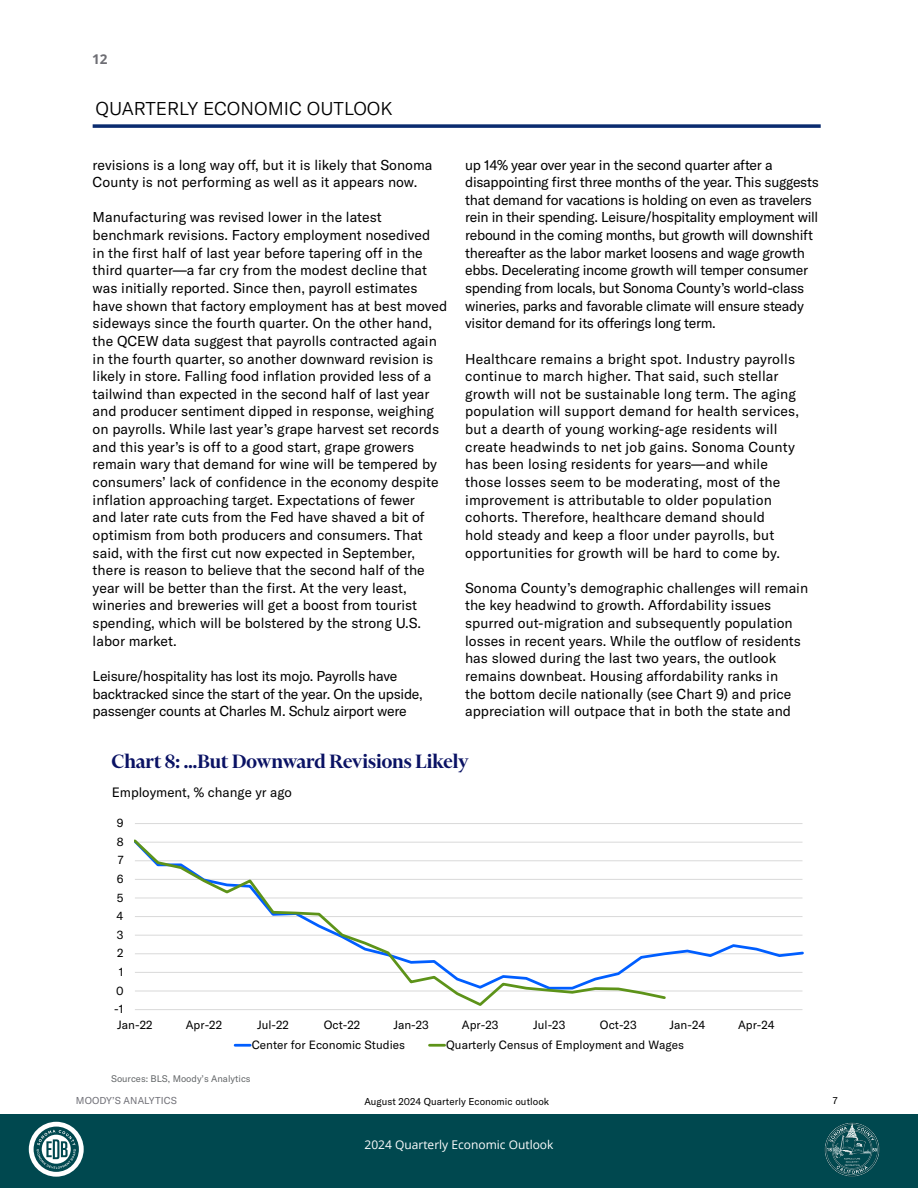
<style>
.page{position:relative;width:918px;height:1188px;background:#fff}
.page>*{position:absolute;margin:0;border:0;box-sizing:border-box;transform-origin:0 0}
.t1{font:600 22.05px "Financier Display";color:#0a1264}
.t2{font:300 18.3px "GT America";color:#000}
.t3{font:14.1px/17.7px "GT America";color:#000}
.t4{font:14.1px/17.7px "GT America";letter-spacing:-.02em;color:#000}
.t5{font:700 13.5px "Open Sans";color:#6e6e74}
.t6{font:13.35px "GT America";color:#000}
.t7{font:12px "Open Sans";color:#fff}
.t8{font:11.85px "GT America";color:#000}
.t9{font:9.9px "GT America";letter-spacing:.005em;color:#000}
.t10{font:9.9px "GT America";letter-spacing:.005em;color:#727279}
.t11{font:9.45px "GT America";color:#646769}
</style>
<div class="page">
<div style="left:0;top:1114px;width:918px;height:74px;background:#00484f"></div>
<svg style="left:29px;top:1122px;width:55px;height:55px"></svg>
<img style="left:824px;top:1122px;width:56px;height:55px">
<svg style="left:93px;top:124px;width:728px;height:4px;background:#26437f"></svg>
<hr style="left:135px;top:1009px;width:667px;height:1px;background:#d9d9d9">
<hr style="left:135px;top:991px;width:667px;height:1px;background:#d9d9d9">
<hr style="left:135px;top:823px;width:667px;height:1px;background:#d9d9d9">
<svg style="left:668px;top:841px;width:135px;height:150px"></svg>
<svg style="left:135px;top:839px;width:533px;height:167px"></svg>
<hr style="left:235px;top:1044px;width:15px;height:3px;background:#005eff">
<hr style="left:430px;top:1044px;width:15px;height:3px;background:#5d9319">
<p class="t5" style="left:92px;top:50px;width:17px">12</p>
<h2 class="t2" style="left:95px;top:98px;width:299px">QUARTERLY ECONOMIC OUTLOOK</h2>
<p class="t3" style="left:93px;top:156px;width:341px">revisions is a long way off, but it is likely that Sonoma<br>County is not performing as well as it appears now.</p>
<p class="t3" style="left:93px;top:209px;width:339px">Manufacturing was revised lower in the latest benchmark revisions. Factory employment nosedived in the first half of last year before tapering off in the third quarter—a far cry from the modest decline that was initially reported. Since then, payroll estimates</p>
<p class="t3" style="left:93px;top:314px;width:348px">sideways since the fourth quarter. On the other hand, the QCEW data suggest that payrolls contracted again in the fourth quarter, so another downward revision is likely in store. Falling food inflation provided less of a tailwind than expected in the second half of last year and producer sentiment dipped in response, weighing on payrolls. While last year’s grape harvest set records and this year’s is off to a good start, grape growers remain wary that demand for wine will be tempered by consumers’ lack of confidence in the economy despite inflation approaching target. Expectations of fewer and later rate cuts from the Fed have shaved a bit of optimism from both producers and consumers. That said, with the first cut now expected in September, there is reason to believe that the second half of the year will be better than the first. At the very least, wineries and breweries will get a boost from tourist spending, which will be bolstered by the strong U.S. labor market.</p>
<p class="t4" style="left:93px;top:667px;width:332px">Leisure/hospitality has lost its mojo. Payrolls have backtracked since the start of the year. On the upside, passenger counts at Charles M. Schulz airport were</p>
<p class="t3" style="left:93px;top:297px;width:356px">have shown that factory employment has at best moved</p>
<p class="t4" style="left:465px;top:156px;width:355px">up 14% year over year in the second quarter after a disappointing first three months of the year. This suggests that demand for vacations is holding on even as travelers rein in their spending. Leisure/hospitality employment will rebound in the coming months, but growth will downshift thereafter as the labor market loosens and wage growth ebbs. Decelerating income growth will temper consumer spending from locals, but Sonoma County’s world-class wineries, parks and favorable climate will ensure steady visitor demand for its offerings long term.</p>
<p class="t3" style="left:465px;top:350px;width:335px">Healthcare remains a bright spot. Industry payrolls continue to march higher. That said, such stellar growth will not be sustainable long term. The aging population will support demand for health services, but a dearth of young working-age residents will create headwinds to net job gains. Sonoma County has been losing residents for years—and while those losses seem to be moderating, most of the improvement is attributable to older population cohorts. Therefore, healthcare demand should<br>hold steady and keep a floor under payrolls, but opportunities for growth will be hard to come by.</p>
<p class="t3" style="left:465px;top:579px;width:345px">Sonoma County’s demographic challenges will remain the key headwind to growth. Affordability issues spurred out-migration and subsequently population losses in recent years. While the outflow of residents has slowed during the last two years, the outlook remains downbeat. Housing affordability ranks in<br>the bottom decile nationally (see Chart 9) and price appreciation will outpace that in both the state and</p>
<p class="t1" style="left:112px;top:749px;width:358px">Chart 8: …But Downward Revisions Likely</p>
<p class="t6" style="left:112px;top:784px;width:182px">Employment, % change yr ago</p>
<p class="t8" style="left:117px;top:816px;width:8px">9</p>
<p class="t8" style="left:117px;top:835px;width:8px">8</p>
<p class="t8" style="left:118px;top:853px;width:7px">7</p>
<p class="t8" style="left:117px;top:872px;width:8px">6</p>
<p class="t8" style="left:117px;top:890px;width:8px">5</p>
<p class="t8" style="left:117px;top:909px;width:8px">4</p>
<p class="t8" style="left:117px;top:928px;width:8px">3</p>
<p class="t8" style="left:117px;top:946px;width:8px">2</p>
<p class="t8" style="left:119px;top:965px;width:6px">1</p>
<p class="t8" style="left:116px;top:983px;width:9px">0</p>
<p class="t8" style="left:114px;top:1002px;width:11px">-1</p>
<p class="t8" style="left:117px;top:1018px;width:37px">Jan-22</p>
<p class="t8" style="left:186px;top:1018px;width:38px">Apr-22</p>
<p class="t8" style="left:257px;top:1018px;width:33px">Jul-22</p>
<p class="t8" style="left:324px;top:1018px;width:38px">Oct-22</p>
<p class="t8" style="left:393px;top:1018px;width:37px">Jan-23</p>
<p class="t8" style="left:462px;top:1018px;width:38px">Apr-23</p>
<p class="t8" style="left:533px;top:1018px;width:34px">Jul-23</p>
<p class="t8" style="left:600px;top:1018px;width:38px">Oct-23</p>
<p class="t8" style="left:669px;top:1018px;width:37px">Jan-24</p>
<p class="t8" style="left:738px;top:1018px;width:38px">Apr-24</p>
<p class="t8" style="left:252px;top:1038px;width:155px">Center for Economic Studies</p>
<p class="t8" style="left:446px;top:1038px;width:239px">Quarterly Census of Employment and Wages</p>
<p class="t11" style="left:111px;top:1073px;width:141px">Sources: BLS, Moody’s Analytics</p>
<p class="t10" style="left:76px;top:1094px;width:103px">MOODY’S ANALYTICS</p>
<p class="t9" style="left:364px;top:1096px;width:186px">August 2024 Quarterly Economic outlook</p>
<p class="t7" style="left:365px;top:1136px;width:190px">2024 Quarterly Economic Outlook</p>
<p class="t9" style="left:833px;top:1094px;width:6px">7</p>
</div>
